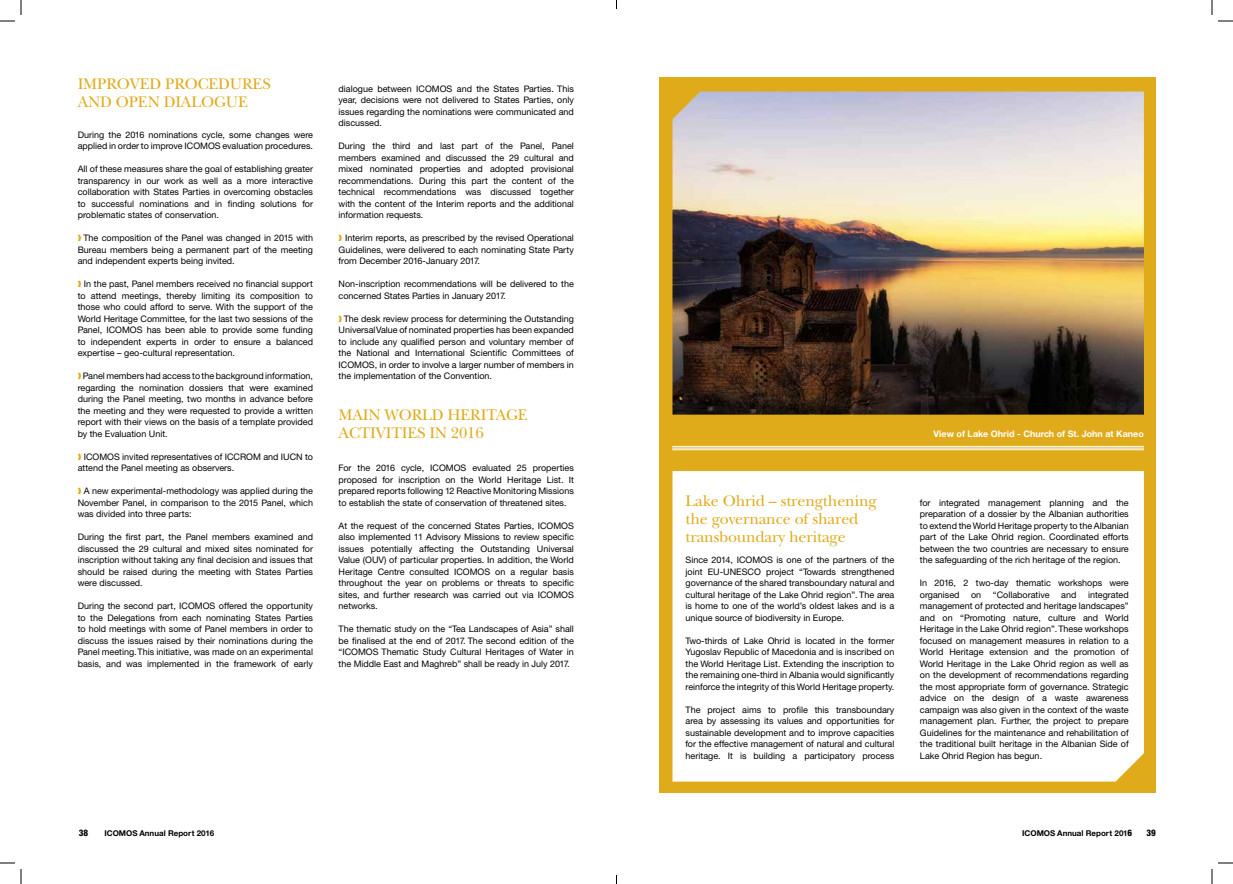
<style>
.page{position:relative;width:1233px;height:884px;background:#fff}
.page>*{position:absolute;margin:0;border:0;box-sizing:border-box;transform-origin:0 0}
.t1{font:16px/18px "New Baskerville";letter-spacing:-.01em;color:#e0ab1b}
.t2{font:9px/11.5px "Helvetica Neue CE";color:#000;text-align:justify}
.t3{font:700 9px "Helvetica Neue CE";color:#fff}
.t4{font:800 condensed 9px "Helvetica Neue";color:#000}
.t5{font:700 8px "Helvetica Neue CE";color:#000}
.s1{color:#e0ab1b}
.s2{font-family:"Helvetica Neue";font-weight:800;font-stretch:condensed;font-size:9px}
</style>
<div class="page">
<div style="left:659px;top:78px;width:496px;height:715px;background:#e0ab1b"></div>
<div style="left:672px;top:471px;width:472px;height:310px;background:#fff"></div>
<img style="left:672px;top:92px;width:472px;height:323px">
<hr style="left:672px;top:446px;width:472px;height:1px;background:#fff">
<hr style="left:672px;top:448px;width:472px;height:1px;background:#fff">
<hr style="left:672px;top:449px;width:472px;height:1px;background:#fff">
<svg style="left:1218px;top:20px;width:15px;height:2px"></svg>
<svg style="left:1218px;top:862px;width:15px;height:2px"></svg>
<svg style="left:0;top:0;width:22px;height:22px"></svg>
<svg style="left:0;top:862px;width:22px;height:22px"></svg>
<svg style="left:1211px;top:0;width:1px;height:15px"></svg>
<svg style="left:1211px;top:869px;width:1px;height:15px"></svg>
<h1 class="t1" style="left:78px;top:75px;width:194px">IMPROVED PROCEDURES<br>AND OPEN DIALOGUE</h1>
<p class="t2" style="left:78px;top:129px;width:237px">During the 2016 nominations cycle, some changes were applied in order to improve ICOMOS evaluation procedures.</p>
<p class="t2" style="left:78px;top:163px;width:237px">All of these measures share the goal of establishing greater transparency in our work as well as a more interactive collaboration with States Parties in overcoming obstacles to successful nominations and in finding solutions for problematic states of conservation.</p>
<p class="t2" style="left:78px;top:232px;width:237px"><span class="s1">❱</span> The composition of the Panel was changed in 2015 with Bureau members being a permanent part of the meeting and independent experts being invited.</p>
<p class="t2" style="left:78px;top:278px;width:237px"><span class="s1">❱</span> In the past, Panel members received no financial support to attend meetings, thereby limiting its composition to those who could afford to serve. With the support of the World Heritage Committee, for the last two sessions of the Panel, ICOMOS has been able to provide some funding to independent experts in order to ensure a balanced expertise – geo-cultural representation.</p>
<p class="t2" style="left:78px;top:370px;width:237px"><span class="s1">❱</span> Panel members had access to the background information, regarding the nomination dossiers that were examined during the Panel meeting, two months in advance before the meeting and they were requested to provide a written report with their views on the basis of a template provided by the Evaluation Unit.</p>
<p class="t2" style="left:78px;top:451px;width:237px"><span class="s1">❱</span> ICOMOS invited representatives of ICCROM and IUCN to attend the Panel meeting as observers.</p>
<p class="t2" style="left:78px;top:485px;width:237px"><span class="s1">❱</span> A new experimental-methodology was applied during the November Panel, in comparison to the 2015 Panel, which was divided into three parts:</p>
<p class="t2" style="left:78px;top:531px;width:237px">During the first part, the Panel members examined and discussed the 29 cultural and mixed sites nominated for inscription without taking any final decision and issues that should be raised during the meeting with States Parties were discussed.</p>
<p class="t2" style="left:78px;top:600px;width:237px">During the second part, ICOMOS offered the opportunity to the Delegations from each nominating States Parties to hold meetings with some of Panel members in order to discuss the issues raised by their nominations during the Panel meeting. This initiative, was made on an experimental basis, and was implemented in the framework of early</p>
<p class="t2" style="left:338px;top:83px;width:237px">dialogue between ICOMOS and the States Parties. This year, decisions were not delivered to States Parties, only issues regarding the nominations were communicated and discussed.</p>
<p class="t2" style="left:338px;top:140px;width:237px">During the third and last part of the Panel, Panel members examined and discussed the 29 cultural and mixed nominated properties and adopted provisional recommendations. During this part the content of the technical recommendations was discussed together with the content of the Interim reports and the additional information requests.</p>
<p class="t2" style="left:338px;top:232px;width:237px"><span class="s1">❱</span> Interim reports, as prescribed by the revised Operational Guidelines, were delivered to each nominating State Party from December 2016-January 2017.</p>
<p class="t2" style="left:338px;top:278px;width:237px">Non-inscription recommendations will be delivered to the concerned States Parties in January 2017.</p>
<p class="t2" style="left:338px;top:313px;width:237px"><span class="s1">❱</span> The desk review process for determining the Outstanding Universal Value of nominated properties has been expanded to include any qualified person and voluntary member of the National and International Scientific Committees of ICOMOS, in order to involve a larger number of members in the implementation of the Convention.</p>
<h1 class="t1" style="left:338px;top:406px;width:191px">MAIN WORLD HERITAGE<br>ACTIVITIES IN 2016</h1>
<p class="t2" style="left:338px;top:462px;width:237px">For the 2016 cycle, ICOMOS evaluated 25 properties proposed for inscription on the World Heritage List. It prepared reports following 12 Reactive Monitoring Missions to establish the state of conservation of threatened sites.</p>
<p class="t2" style="left:338px;top:520px;width:237px">At the request of the concerned States Parties, ICOMOS also implemented 11 Advisory Missions to review specific issues potentially affecting the Outstanding Universal Value (OUV) of particular properties. In addition, the World Heritage Centre consulted ICOMOS on a regular basis throughout the year on problems or threats to specific sites, and further research was carried out via ICOMOS networks.</p>
<p class="t2" style="left:338px;top:623px;width:237px">The thematic study on the “Tea Landscapes of Asia” shall be finalised at the end of 2017. The second edition of the “ICOMOS Thematic Study Cultural Heritages of Water in the Middle East and Maghreb” shall be ready in July 2017.</p>
<h1 class="t1" style="left:685px;top:492px;width:193px">Lake Ohrid – strengthening the governance of shared transboundary heritage</h1>
<p class="t2" style="left:685px;top:554px;width:210px">Since 2014, ICOMOS is one of the partners of the joint EU-UNESCO project “Towards strengthened governance of the shared transboundary natural and cultural heritage of the Lake Ohrid region”. The area is home to one of the world’s oldest lakes and is a unique source of biodiversity in Europe.</p>
<p class="t2" style="left:685px;top:635px;width:210px">Two-thirds of Lake Ohrid is located in the former Yugoslav Republic of Macedonia and is inscribed on the World Heritage List. Extending the inscription to the remaining one-third in Albania would significantly reinforce the integrity of this World Heritage property.</p>
<p class="t2" style="left:685px;top:704px;width:210px">The project aims to profile this transboundary area by assessing its values and opportunities for sustainable development and to improve capacities for the effective management of natural and cultural heritage. It is building a participatory process</p>
<p class="t3" style="left:933px;top:428px;width:212px">View of Lake Ohrid - Church of St. John at Kaneo</p>
<p class="t2" style="left:920px;top:497px;width:210px">for integrated management planning and the preparation of a dossier by the Albanian authorities to extend the World Heritage property to the Albanian part of the Lake Ohrid region. Coordinated efforts between the two countries are necessary to ensure the safeguarding of the rich heritage of the region.</p>
<p class="t2" style="left:920px;top:577px;width:210px">In 2016, 2 two-day thematic workshops were organised</p>
<p class="t2" style="left:971px;top:589px;width:12px">on</p>
<p class="t2" style="left:993px;top:589px;width:58px">“Collaborative</p>
<p class="t2" style="left:1061px;top:589px;width:17px">and</p>
<p class="t2" style="left:920px;top:589px;width:210px;text-indent:168px">integrated management of protected and heritage landscapes” and on “Promoting nature, culture and World Heritage in the Lake Ohrid region”. These workshops focused on management measures in relation to a World Heritage extension and the promotion of World Heritage in the Lake Ohrid region as well as on the development of recommendations regarding the most appropriate form of governance. Strategic advice on the design of a waste awareness campaign was also given in the context of the waste management plan. Further, the project to prepare Guidelines for the maintenance and rehabilitation of the traditional built heritage in the Albanian Side of Lake Ohrid Region has begun.</p>
<p class="t4" style="left:79px;top:827px;width:11px">38</p>
<p class="t5" style="left:104px;top:828px;width:111px">ICOMOS Annual Report 2016</p>
<p class="t5" style="left:1022px;top:828px;width:112px">ICOMOS Annual Report 201<span class="s2">6</span></p>
<p class="t4" style="left:1146px;top:827px;width:11px">39</p>
</div>
